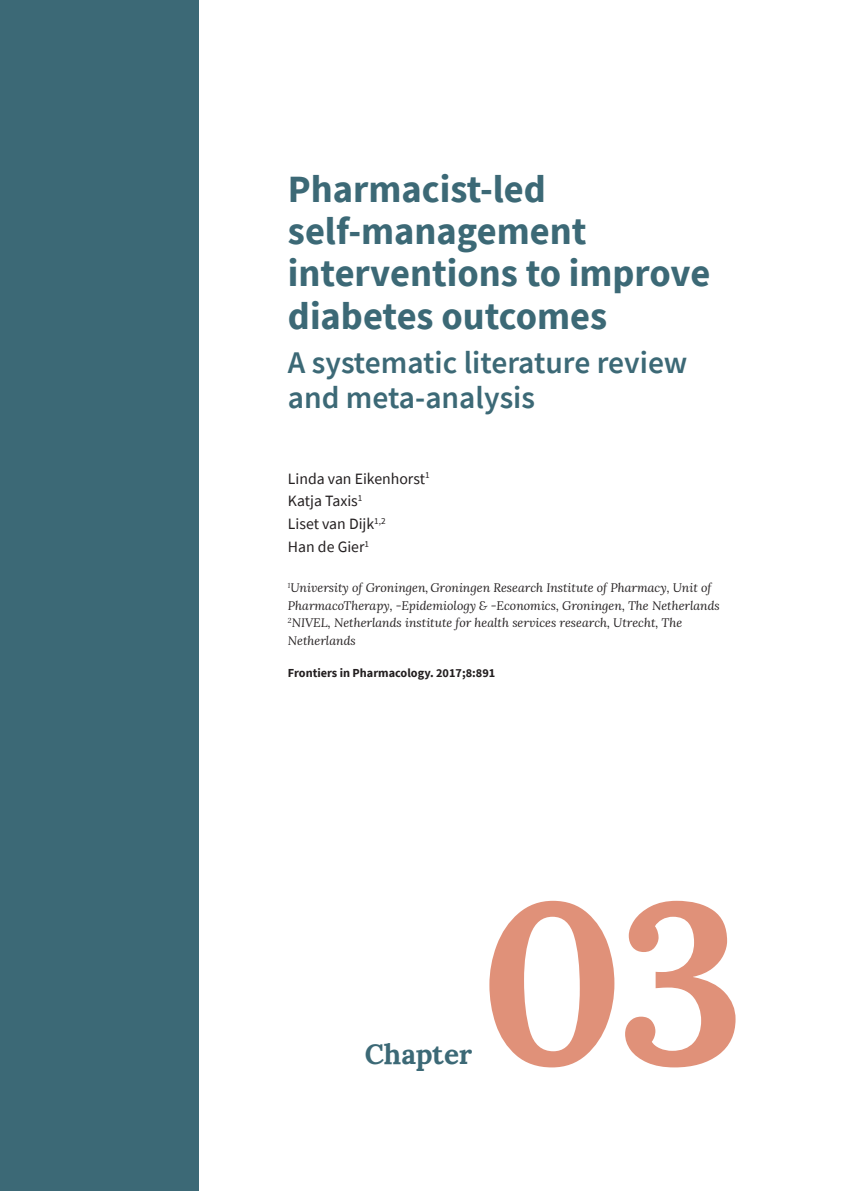
<style>
.page{position:relative;width:844px;height:1191px;background:#fff}
.page>*{position:absolute;margin:0;border:0;box-sizing:border-box;transform-origin:0 0}
.t1{font:700 227.5px "Lora";color:#e09179}
.t2{font:700 38.5px/42px "Source Sans Pro";color:#3c6976}
.t3{font:600 31.5px/35px "Source Sans Pro";color:#3c6976}
.t4{font:700 28px "Lora";letter-spacing:-.005em;color:#3c6976}
.t5{font:15.75px/22.8px "Source Sans Pro";color:#231f20}
.t6{font:italic 12.25px/17.5px "Lora";color:#231f20}
.t7{font:700 12.25px "Source Sans Pro";color:#231f20}
</style>
<div class="page">
<div style="left:0;top:0;width:198px;height:1191px;background:#3c6976"></div>
<h2 class="t2" style="left:288px;top:168px;width:424px">Pharmacist-led self-management interventions to improve diabetes outcomes</h2>
<h3 class="t3" style="left:288px;top:345px;width:401px">A systematic literature review and meta-analysis</h3>
<p class="t5" style="left:288px;top:467px;width:143px">Linda van Eikenhorst<sup>1<br></sup>Katja Taxis<sup>1<br></sup>Liset van Dijk<sup>1,2<br></sup>Han de Gier<sup>1</sup></p>
<p class="t6" style="left:288px;top:579px;width:433px"><sup>1</sup>University of Groningen, Groningen Research Institute of Pharmacy, Unit of PharmacoTherapy, -Epidemiology &amp; -Economics, Groningen, The Netherlands <sup>2</sup>NIVEL, Netherlands institute for health services research, Utrecht, The Netherlands</p>
<p class="t7" style="left:288px;top:665px;width:209px">Frontiers in Pharmacology. 2017;8:891</p>
<h3 class="t4" style="left:365px;top:1030px;width:109px">Chapter</h3>
<h1 class="t1" style="left:479px;top:789px;width:266px">03</h1>
</div>
